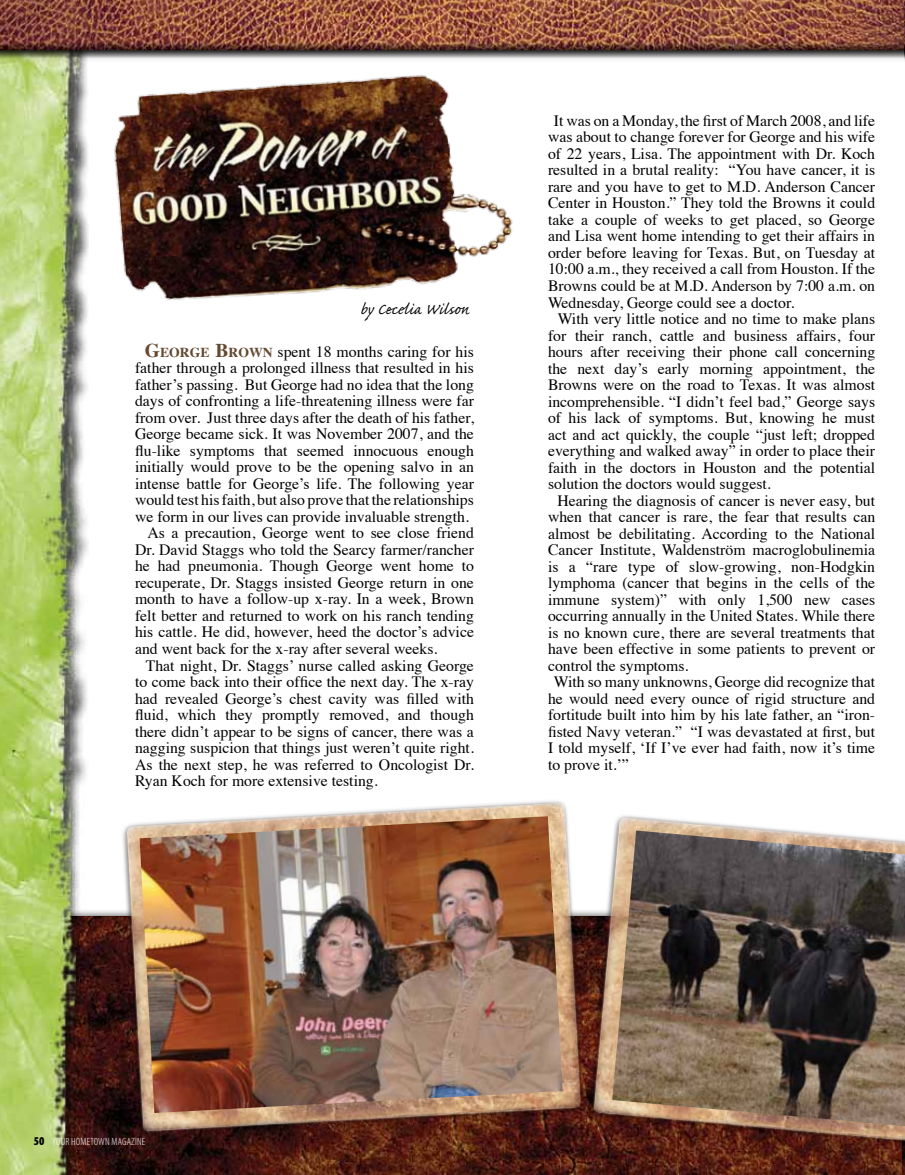
<style>
.page{position:relative;width:905px;height:1175px;background:#fff}
.page>*{position:absolute;margin:0;border:0;box-sizing:border-box;transform-origin:0 0}
.t1{font:19.65px "Caflisch Script Pro";letter-spacing:.005em;color:#000}
.t2{font:15.75px/16.5px "Times";color:#000;text-align:justify}
.t3{font:300 condensed 10.5px "Myriad Pro";letter-spacing:.02em;color:#fff}
.s1{font-weight:700;font-size:19.5px;color:#64482f}
.s2{font-weight:700;font-size:13.65px;color:#64482f}
.s3{font-weight:900;font-size:12px;color:#000}
</style>
<div class="page">
<img style="left:88px;top:916px;width:814px;height:258px">
<img style="left:0;top:70px;width:88px;height:1104px">
<hr style="left:904px;top:908px;width:1px;height:266px;background:#000;opacity:.75">
<img style="left:902px;top:1147px;width:2px;height:27px">
<img style="left:109px;top:800px;width:496px;height:353px">
<img style="left:140px;top:816px;width:422px;height:297px">
<img style="left:576px;top:800px;width:328px;height:347px">
<img style="left:612px;top:830px;width:292px;height:296px">
<img style="left:0;top:0;width:905px;height:70px">
<img style="left:102px;top:59px;width:423px;height:241px">
<p class="t1" style="left:360px;top:299px;width:111px">by Cecelia Wilson</p>
<p class="t2" style="left:145px;top:342px;width:330px"><span class="s1">G</span><span class="s2">EORGE</span> <span class="s1">B</span><span class="s2">ROWN</span> spent 18 months caring for his</p>
<p class="t2" style="left:135px;top:358px;width:340px">father through a prolonged illness that resulted in his</p>
<p class="t2" style="left:135px;top:375px;width:340px">father’s passing. But George had no idea that the long</p>
<p class="t2" style="left:135px;top:391px;width:340px">days of confronting a life-threatening illness were far</p>
<p class="t2" style="left:135px;top:408px;width:340px">from over. Just three days after the death of his father,</p>
<p class="t2" style="left:135px;top:424px;width:340px">George became sick. It was November 2007, and the</p>
<p class="t2" style="left:135px;top:441px;width:340px">flu-like symptoms that seemed innocuous enough</p>
<p class="t2" style="left:135px;top:457px;width:340px">initially would prove to be the opening salvo in an</p>
<p class="t2" style="left:135px;top:474px;width:340px">intense battle for George’s life. The following year</p>
<p class="t2" style="left:135px;top:490px;width:340px">would test his faith, but also prove that the relationships</p>
<p class="t2" style="left:135px;top:507px;width:335px">we form in our lives can provide invaluable strength.</p>
<p class="t2" style="left:147px;top:523px;width:328px">As a precaution, George went to see close friend</p>
<p class="t2" style="left:135px;top:540px;width:340px">Dr. David Staggs who told the Searcy farmer/rancher</p>
<p class="t2" style="left:135px;top:556px;width:340px">he had pneumonia. Though George went home to</p>
<p class="t2" style="left:135px;top:573px;width:340px">recuperate, Dr. Staggs insisted George return in one</p>
<p class="t2" style="left:135px;top:589px;width:340px">month to have a follow-up x-ray. In a week, Brown</p>
<p class="t2" style="left:135px;top:606px;width:340px">felt better and returned to work on his ranch tending</p>
<p class="t2" style="left:135px;top:622px;width:340px">his cattle. He did, however, heed the doctor’s advice</p>
<p class="t2" style="left:135px;top:639px;width:304px">and went back for the x-ray after several weeks.</p>
<p class="t2" style="left:146px;top:655px;width:330px">That night, Dr. Staggs’ nurse called asking George</p>
<p class="t2" style="left:135px;top:672px;width:340px">to come back into their office the next day. The x-ray</p>
<p class="t2" style="left:135px;top:688px;width:340px">had revealed George’s chest cavity was filled with</p>
<p class="t2" style="left:135px;top:705px;width:340px">fluid, which they promptly removed, and though</p>
<p class="t2" style="left:135px;top:721px;width:340px">there didn’t appear to be signs of cancer, there was a</p>
<p class="t2" style="left:135px;top:738px;width:340px">nagging suspicion that things just weren’t quite right.</p>
<p class="t2" style="left:135px;top:754px;width:340px">As the next step, he was referred to Oncologist Dr.</p>
<p class="t2" style="left:135px;top:771px;width:244px">Ryan Koch for more extensive testing.</p>
<p class="t2" style="left:548px;top:111px;width:329px;text-indent:6px">It was on a Monday, the first of March 2008, and life was about to change forever for George and his wife of 22 years, Lisa. The appointment with Dr. Koch resulted in a brutal reality: “You have cancer, it is rare and you have to get to M.D. Anderson Cancer Center in Houston.” They told the Browns it could take a couple of weeks to get placed, so George and Lisa went home intending to get their affairs in order before leaving for Texas. But, on Tuesday at 10:00 a.m., they received a call from Houston. If the Browns could be at M.D. Anderson by 7:00 a.m. on Wednesday, George could see a doctor.</p>
<p class="t2" style="left:557px;top:309px;width:319px">With very little notice and no time to make plans</p>
<p class="t2" style="left:548px;top:326px;width:329px">for their ranch, cattle and business affairs, four</p>
<p class="t2" style="left:548px;top:342px;width:329px">hours after receiving their phone call concerning</p>
<p class="t2" style="left:548px;top:359px;width:329px">the next day’s early morning appointment, the</p>
<p class="t2" style="left:548px;top:375px;width:329px">Browns were on the road to Texas. It was almost</p>
<p class="t2" style="left:548px;top:392px;width:329px">incomprehensible. “I didn’t feel bad,” George says</p>
<p class="t2" style="left:548px;top:408px;width:328px">of his lack of symptoms. But, knowing he must</p>
<p class="t2" style="left:548px;top:425px;width:329px">act and act quickly, the couple “just left; dropped</p>
<p class="t2" style="left:548px;top:441px;width:329px">everything and walked away” in order to place their</p>
<p class="t2" style="left:548px;top:458px;width:329px">faith in the doctors in Houston and the potential</p>
<p class="t2" style="left:548px;top:474px;width:224px">solution the doctors would suggest.</p>
<p class="t2" style="left:557px;top:491px;width:319px">Hearing the diagnosis of cancer is never easy, but</p>
<p class="t2" style="left:548px;top:507px;width:329px">when that cancer is rare, the fear that results can</p>
<p class="t2" style="left:548px;top:524px;width:329px">almost be debilitating. According to the National</p>
<p class="t2" style="left:548px;top:540px;width:329px">Cancer Institute, Waldenström macroglobulinemia</p>
<p class="t2" style="left:548px;top:557px;width:329px">is a “rare type of slow-growing, non-Hodgkin</p>
<p class="t2" style="left:548px;top:573px;width:329px">lymphoma (cancer that begins in the cells of the</p>
<p class="t2" style="left:548px;top:590px;width:329px">immune system)” with only 1,500 new cases</p>
<p class="t2" style="left:548px;top:606px;width:329px">occurring annually in the United States. While there</p>
<p class="t2" style="left:548px;top:623px;width:329px">is no known cure, there are several treatments that</p>
<p class="t2" style="left:548px;top:639px;width:329px">have been effective in some patients to prevent or</p>
<p class="t2" style="left:548px;top:656px;width:142px">control the symptoms.</p>
<p class="t2" style="left:554px;top:672px;width:323px">With so many unknowns, George did recognize that</p>
<p class="t2" style="left:548px;top:689px;width:329px">he would need every ounce of rigid structure and</p>
<p class="t2" style="left:548px;top:705px;width:329px">fortitude built into him by his late father, an “iron-</p>
<p class="t2" style="left:548px;top:722px;width:329px">fisted Navy veteran.” “I was devastated at first, but</p>
<p class="t2" style="left:548px;top:738px;width:329px">I told myself, ‘If I’ve ever had faith, now it’s time</p>
<p class="t2" style="left:548px;top:755px;width:82px">to prove it.’”</p>
<p class="t3" style="left:34px;top:1135px;width:113px"><span class="s3">50</span> YOUR HOMETOWN MAGAZINE</p>
</div>
